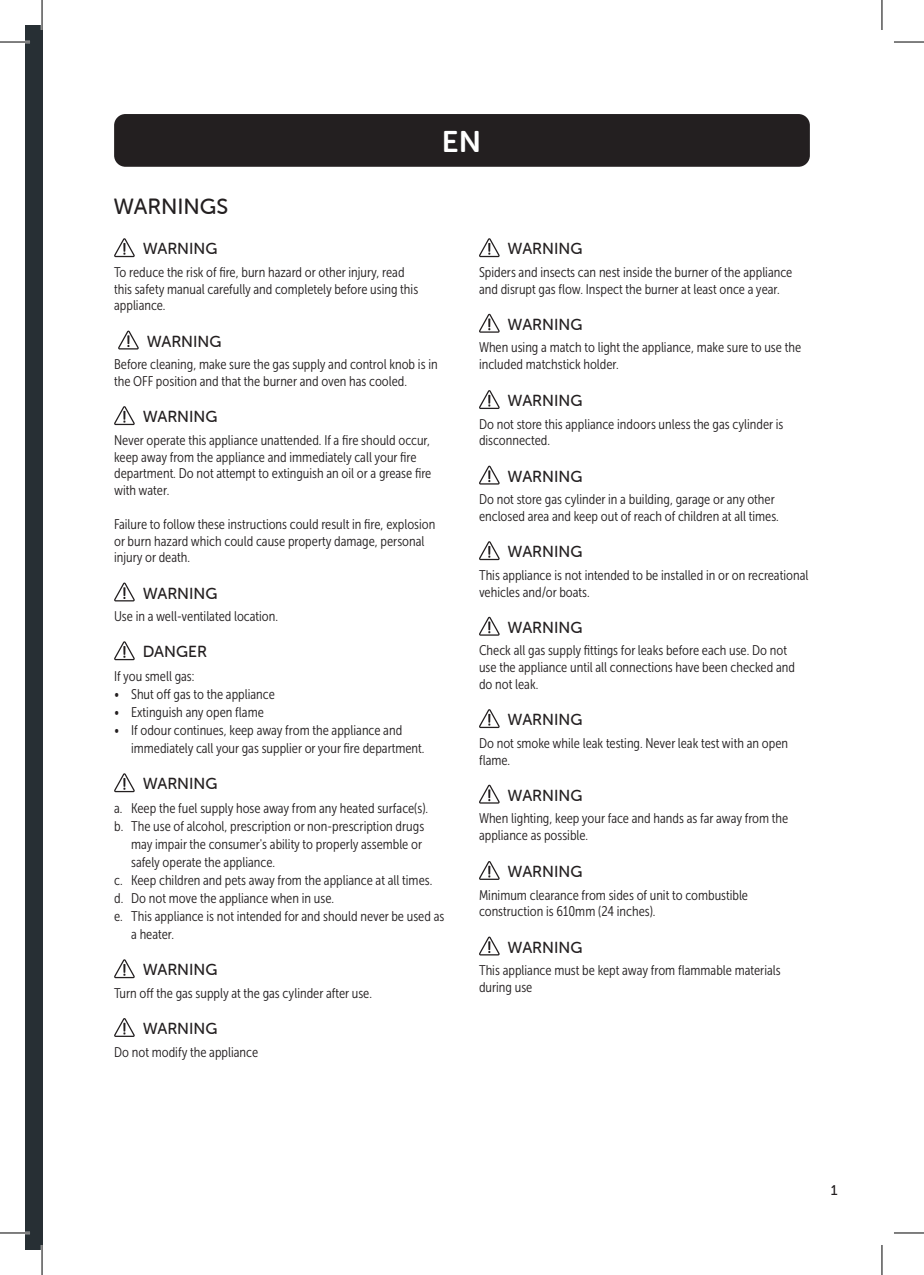
<style>
.page{position:relative;width:924px;height:1275px;background:#fff}
.page>*{position:absolute;margin:0;border:0;box-sizing:border-box;transform-origin:0 0}
.t1{font:30px "Museo Sans Rounded 700";color:#fff}
.t2{font:22px "Museo Sans Rounded 500";color:#231f20}
.t3{font:16px "Museo Sans Rounded 500";color:#231f20}
.t4{font:14px/16.8px "Museo Sans Cond 300";color:#231f20}
.t5{font:14px "Museo Sans 500";color:#231f20}
</style>
<div class="page">
<div style="left:25px;top:25px;width:17px;height:1225px;background:#272f34"></div>
<div style="left:114px;top:114px;width:695px;height:53px;background:#231f20;border-radius:11px"></div>
<svg style="left:114px;top:238px;width:21px;height:19px"></svg>
<svg style="left:118px;top:330px;width:21px;height:19px"></svg>
<svg style="left:114px;top:406px;width:21px;height:19px"></svg>
<svg style="left:114px;top:582px;width:21px;height:19px"></svg>
<svg style="left:114px;top:641px;width:21px;height:19px"></svg>
<svg style="left:114px;top:773px;width:21px;height:19px"></svg>
<svg style="left:114px;top:959px;width:21px;height:19px"></svg>
<svg style="left:114px;top:1018px;width:21px;height:19px"></svg>
<svg style="left:479px;top:238px;width:20px;height:19px"></svg>
<svg style="left:479px;top:314px;width:20px;height:19px"></svg>
<svg style="left:479px;top:390px;width:20px;height:19px"></svg>
<svg style="left:479px;top:466px;width:20px;height:18px"></svg>
<svg style="left:479px;top:541px;width:20px;height:19px"></svg>
<svg style="left:479px;top:617px;width:20px;height:18px"></svg>
<svg style="left:479px;top:709px;width:20px;height:19px"></svg>
<svg style="left:479px;top:784px;width:20px;height:19px"></svg>
<svg style="left:479px;top:861px;width:20px;height:19px"></svg>
<svg style="left:479px;top:936px;width:20px;height:19px"></svg>
<hr style="left:0;top:41px;width:30px;height:2px;background:#fff">
<hr style="left:0;top:1231px;width:30px;height:3px;background:#fff">
<hr style="left:41px;top:0;width:2px;height:30px;background:#fff">
<hr style="left:41px;top:1245px;width:2px;height:30px;background:#fff">
<hr style="left:0;top:42px;width:30px;height:1px;background:#000">
<hr style="left:893px;top:42px;width:30px;height:1px;background:#000">
<hr style="left:0;top:1232px;width:30px;height:1px;background:#000">
<hr style="left:893px;top:1232px;width:30px;height:1px;background:#000">
<hr style="left:42px;top:0;width:1px;height:30px;background:#000">
<hr style="left:42px;top:1245px;width:1px;height:30px;background:#000">
<hr style="left:881px;top:0;width:1px;height:30px;background:#000">
<hr style="left:881px;top:1245px;width:1px;height:30px;background:#000">
<h2 class="t2" style="left:113px;top:194px;width:116px">WARNINGS</h2>
<h1 class="t1" style="left:442px;top:125px;width:40px">EN</h1>
<p class="t3" style="left:143px;top:240px;width:76px">WARNING</p>
<p class="t4" style="left:114px;top:264px;width:305px">To reduce the risk of fire, burn hazard or other injury, read this safety manual carefully and completely before using this appliance.</p>
<p class="t3" style="left:147px;top:332px;width:76px">WARNING</p>
<p class="t4" style="left:114px;top:356px;width:325px">Before cleaning, make sure the gas supply and control knob is in the OFF position and that the burner and oven has cooled.</p>
<p class="t3" style="left:143px;top:408px;width:76px">WARNING</p>
<p class="t4" style="left:114px;top:431px;width:318px">Never operate this appliance unattended. If a fire should occur, keep away from the appliance and immediately call your fire department. Do not attempt to extinguish an oil or a grease fire with water.</p>
<p class="t4" style="left:114px;top:515px;width:322px">Failure to follow these instructions could result in fire, explosion or burn hazard which could cause property damage, personal injury or death.</p>
<p class="t3" style="left:143px;top:584px;width:76px">WARNING</p>
<p class="t4" style="left:114px;top:608px;width:165px">Use in a well-ventilated location.</p>
<p class="t3" style="left:143px;top:643px;width:66px">DANGER</p>
<p class="t4" style="left:114px;top:668px;width:82px">If you smell gas:</p>
<p class="t4" style="left:114px;top:686px;width:162px">• Shut off gas to the appliance</p>
<p class="t4" style="left:114px;top:704px;width:151px">• Extinguish any open flame</p>
<p class="t4" style="left:131px;top:721px;width:295px;line-height:18px;text-indent:-17px">• If odour continues, keep away from the appliance and immediately call your gas supplier or your fire department.</p>
<p class="t3" style="left:143px;top:775px;width:76px">WARNING</p>
<p class="t4" style="left:114px;top:800px;width:315px">a. Keep the fuel supply hose away from any heated surface(s).</p>
<p class="t4" style="left:114px;top:818px;width:311px">b. The use of alcohol, prescription or non-prescription drugs</p>
<p class="t4" style="left:131px;top:836px;width:292px">may impair the consumer's ability to properly assemble or</p>
<p class="t4" style="left:131px;top:854px;width:145px">safely operate the appliance.</p>
<p class="t4" style="left:114px;top:872px;width:319px">c. Keep children and pets away from the appliance at all times.</p>
<p class="t4" style="left:114px;top:890px;width:221px">d. Do not move the appliance when in use.</p>
<p class="t4" style="left:114px;top:908px;width:331px">e. This appliance is not intended for and should never be used as</p>
<p class="t4" style="left:131px;top:926px;width:44px">a heater.</p>
<p class="t3" style="left:143px;top:961px;width:76px">WARNING</p>
<p class="t4" style="left:114px;top:984px;width:259px">Turn off the gas supply at the gas cylinder after use.</p>
<p class="t3" style="left:143px;top:1019px;width:76px">WARNING</p>
<p class="t4" style="left:114px;top:1043px;width:145px">Do not modify the appliance</p>
<p class="t3" style="left:507px;top:240px;width:76px">WARNING</p>
<p class="t4" style="left:479px;top:264px;width:314px">Spiders and insects can nest inside the burner of the appliance and disrupt gas flow. Inspect the burner at least once a year.</p>
<p class="t3" style="left:507px;top:315px;width:76px">WARNING</p>
<p class="t4" style="left:479px;top:339px;width:323px">When using a match to light the appliance, make sure to use the included matchstick holder.</p>
<p class="t3" style="left:507px;top:392px;width:76px">WARNING</p>
<p class="t4" style="left:479px;top:415px;width:306px">Do not store this appliance indoors unless the gas cylinder is disconnected.</p>
<p class="t3" style="left:507px;top:467px;width:76px">WARNING</p>
<p class="t4" style="left:479px;top:491px;width:301px">Do not store gas cylinder in a building, garage or any other enclosed area and keep out of reach of children at all times.</p>
<p class="t3" style="left:507px;top:543px;width:76px">WARNING</p>
<p class="t4" style="left:479px;top:566px;width:331px">This appliance is not intended to be installed in or on recreational vehicles and/or boats.</p>
<p class="t3" style="left:507px;top:618px;width:76px">WARNING</p>
<p class="t4" style="left:479px;top:642px;width:317px">Check all gas supply fittings for leaks before each use. Do not use the appliance until all connections have been checked and do not leak.</p>
<p class="t3" style="left:507px;top:711px;width:76px">WARNING</p>
<p class="t4" style="left:479px;top:734px;width:310px">Do not smoke while leak testing. Never leak test with an open flame.</p>
<p class="t3" style="left:507px;top:786px;width:76px">WARNING</p>
<p class="t4" style="left:479px;top:810px;width:311px">When lighting, keep your face and hands as far away from the appliance as possible.</p>
<p class="t3" style="left:507px;top:863px;width:76px">WARNING</p>
<p class="t4" style="left:479px;top:886px;width:270px">Minimum clearance from sides of unit to combustible construction is 610mm (24 inches).</p>
<p class="t3" style="left:507px;top:938px;width:76px">WARNING</p>
<p class="t4" style="left:479px;top:962px;width:303px">This appliance must be kept away from flammable materials during use</p>
<p class="t5" style="left:830px;top:1182px;width:8px">1</p>
</div>
